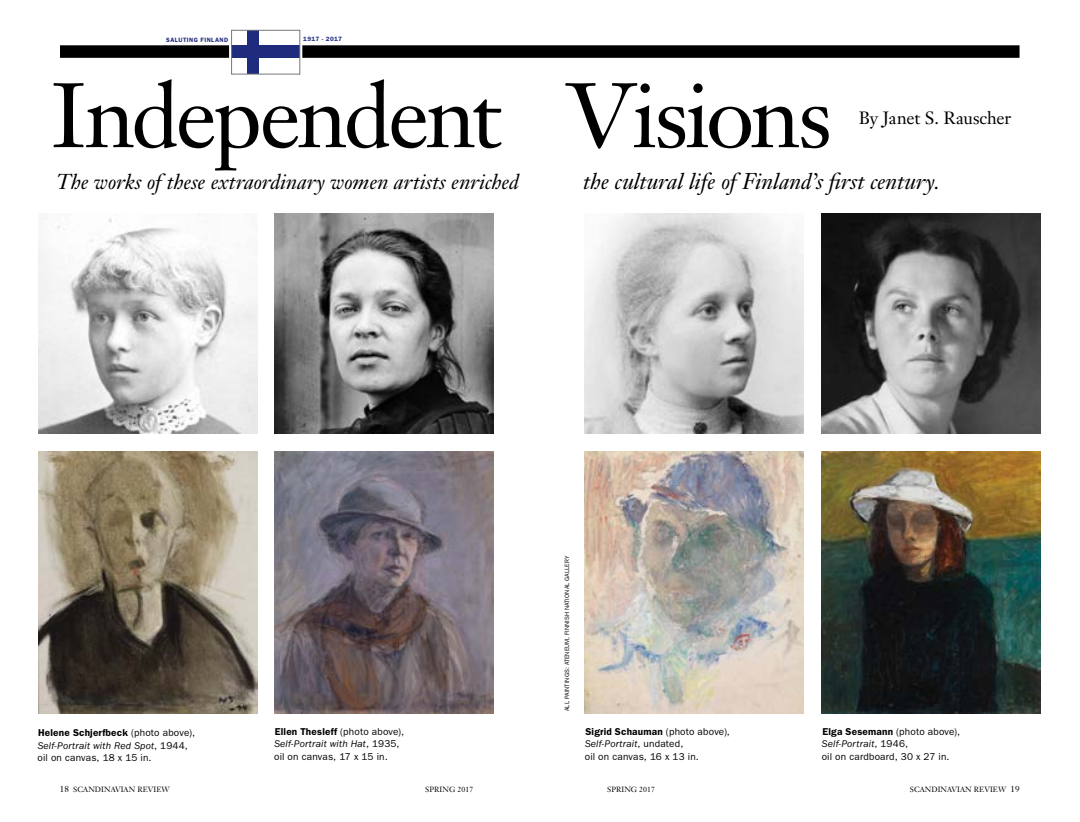
<style>
.page{position:relative;width:1080px;height:822px;background:#fff}
.page>*{position:absolute;margin:0;border:0;box-sizing:border-box;transform-origin:0 0}
.t1{font:89.62px "Janson Text";letter-spacing:-.035em;color:#000}
.t2{font:italic 22.5px "Janson Text";color:#000}
.t3{font:italic 21.25px "Janson Text";color:#000}
.t4{font:17.5px "Janson Text";letter-spacing:-.01em;color:#000}
.t5{font:10px/12.5px "ITC Franklin Gothic Std";letter-spacing:.015em;color:#000}
.t6{font:7.5px "Janson Text";letter-spacing:.01em;color:#000}
.t7{font:6.25px "ITC Franklin Gothic Std";letter-spacing:.01em;color:#000}
.t8{font:600 6.25px "ITC Franklin Gothic Std";letter-spacing:.075em;color:#1f2b7d}
.s1{font-weight:600}
.s2{font-style:italic}
.s3{font-size:8.75px}
</style>
<div class="page">
<img style="left:585px;top:214px;width:219px;height:219px">
<img style="left:274px;top:214px;width:220px;height:219px">
<img style="left:39px;top:218px;width:219px;height:215px">
<img style="left:822px;top:214px;width:219px;height:219px">
<img style="left:585px;top:451px;width:219px;height:262px">
<img style="left:39px;top:451px;width:219px;height:262px">
<img style="left:822px;top:451px;width:219px;height:262px">
<img style="left:274px;top:451px;width:220px;height:262px">
<div style="left:60px;top:45px;width:960px;height:13px;background:#000"></div>
<div style="left:229px;top:28px;width:73px;height:49px;border:5px solid #fff"></div>
<div style="left:232px;top:45px;width:68px;height:13px;background:#1f2b7d"></div>
<div style="left:248px;top:30px;width:11px;height:44px;background:#1f2b7d"></div>
<div style="left:231px;top:30px;width:69px;height:44px;border:1px solid #77787b"></div>
<p class="t8" style="left:166px;top:36px;width:64px">SALUTING FINLAND</p>
<p class="t8" style="left:303px;top:35px;width:40px">1917 - 2017</p>
<h1 class="t1" style="left:52px;top:59px;width:781px">Independent Visions</h1>
<h3 class="t3" style="left:56px;top:169px;width:464px">The works of these extraordinary women artists enriched</h3>
<h2 class="t2" style="left:583px;top:168px;width:358px">the cultural life of Finland’s first century.</h2>
<h3 class="t4" style="left:859px;top:107px;width:154px">By Janet S. Rauscher</h3>
<p class="t7" style="left:563px;top:710px;width:157px;rotate:-90deg">ALL PAINTINGS: ATENEUM, FINNISH NATIONAL GALLERY</p>
<p class="t5" style="left:274px;top:724px;width:132px"><span class="s1">Ellen Thesleff</span> (photo above),<br><span class="s2">Self-Portrait with Hat</span>, 1935, oil on canvas, 17 x 15 in.</p>
<p class="t5" style="left:37px;top:726px;width:159px"><span class="s1">Helene Schjerfbeck</span> (photo above),<br><span class="s2">Self-Portrait with Red Spot</span>, 1944, oil on canvas, 18 x 15 in.</p>
<p class="t5" style="left:822px;top:724px;width:140px"><span class="s1">Elga Sesemann</span> (photo above),<br><span class="s2">Self-Portrait</span>, 1946,<br>oil on cardboard, 30 x 27 in.</p>
<p class="t5" style="left:585px;top:724px;width:147px"><span class="s1">Sigrid Schauman</span> (photo above),<br><span class="s2">Self-Portrait</span>, undated,<br>oil on canvas, 16 x 13 in.</p>
<p class="t6" style="left:60px;top:784px;width:111px"><span class="s3">18</span> SCANDINAVIAN REVIEW</p>
<p class="t6" style="left:425px;top:784px;width:49px">SPRING 2017</p>
<p class="t6" style="left:607px;top:784px;width:49px">SPRING 2017</p>
<p class="t6" style="left:910px;top:784px;width:111px">SCANDINAVIAN REVIEW <span class="s3">19</span></p>
</div>
